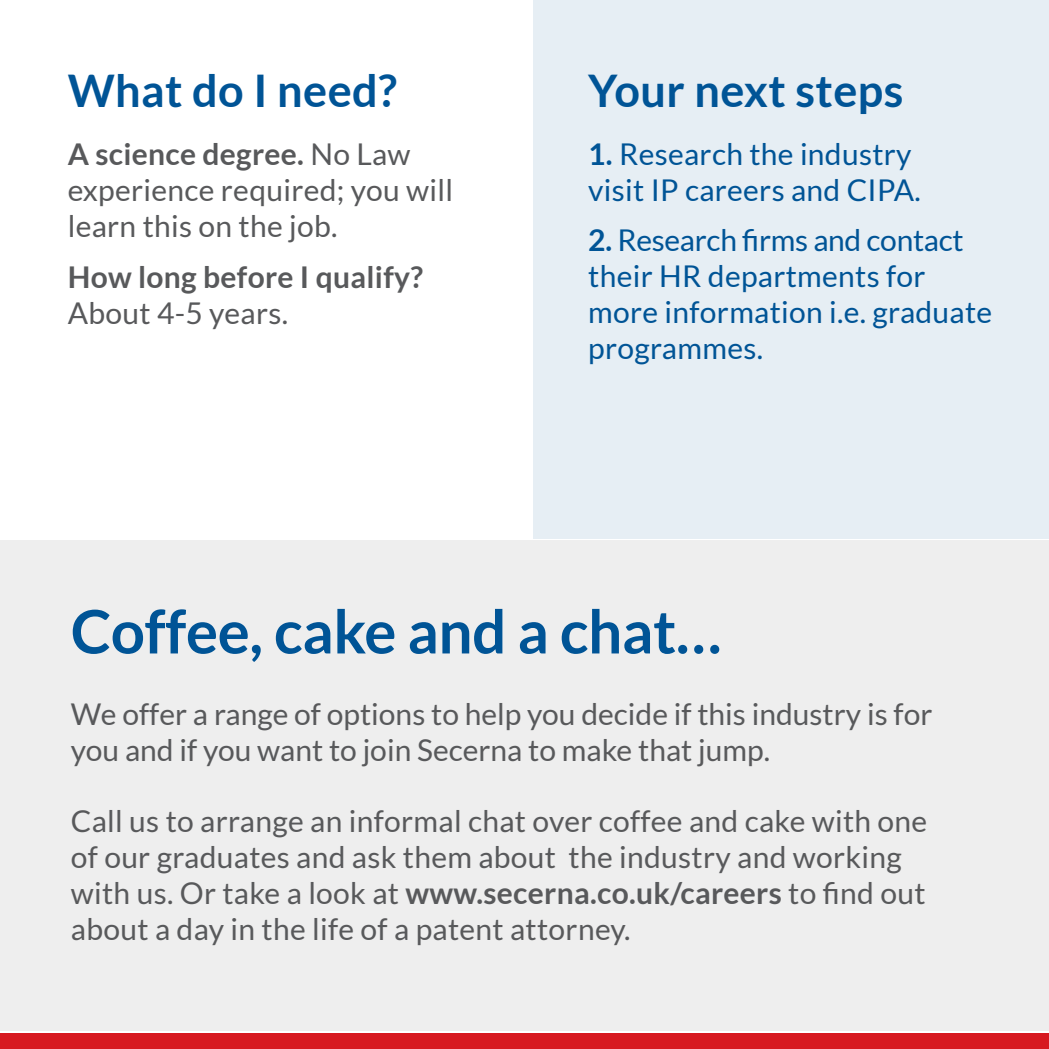
<style>
.page{position:relative;width:1049px;height:1049px;background:#fff}
.page>*{position:absolute;margin:0;border:0;box-sizing:border-box;transform-origin:0 0}
.t1{font:700 60px "Lato";letter-spacing:-.005em;color:#005496}
.t2{font:700 45px "Lato";letter-spacing:.01em;color:#005496}
.t3{font:30px/36px "Lato";letter-spacing:.01em;color:#58595b}
.t4{font:30px/36px "Lato";letter-spacing:.01em;color:#005496}
.t5{font:700 30px "Lato";letter-spacing:.01em;color:#58595b}
.s1{font-weight:700}
</style>
<div class="page">
<div style="left:533px;top:0;width:516px;height:539px;background:#e6eef4"></div>
<div style="left:0;top:1033px;width:1049px;height:16px;background:#d71920"></div>
<div style="left:0;top:540px;width:1049px;height:491px;background:#eee"></div>
<h2 class="t2" style="left:68px;top:65px;width:331px">What do I need?</h2>
<p class="t3" style="left:68px;top:136px;width:387px"><span class="s1">A science degree.</span> No Law experience required; you will learn this on the job.</p>
<p class="t5" style="left:68px;top:259px;width:357px">How long before I qualify?</p>
<p class="t3" style="left:68px;top:294px;width:222px">About 4-5 years.</p>
<h2 class="t2" style="left:588px;top:65px;width:317px">Your next steps</h2>
<p class="t4" style="left:588px;top:136px;width:334px"><span class="s1">1.</span> Research the industry visit IP careers and CIPA.</p>
<p class="t4" style="left:588px;top:222px;width:405px"><span class="s1">2.</span> Research firms and contact their HR departments for more information i.e. graduate programmes.</p>
<h1 class="t1" style="left:71px;top:597px;width:652px">Coffee, cake and a chat…</h1>
<p class="t3" style="left:71px;top:696px;width:863px">We offer a range of options to help you decide if this industry is for you and if you want to join Secerna to make that jump.</p>
<p class="t3" style="left:71px;top:803px;width:858px">Call us to arrange an informal chat over coffee and cake with one of our graduates and ask them about the industry and working with us. Or take a look at <span class="s1">www.secerna.co.uk/careers</span> to find out about a day in the life of a patent attorney.</p>
</div>
